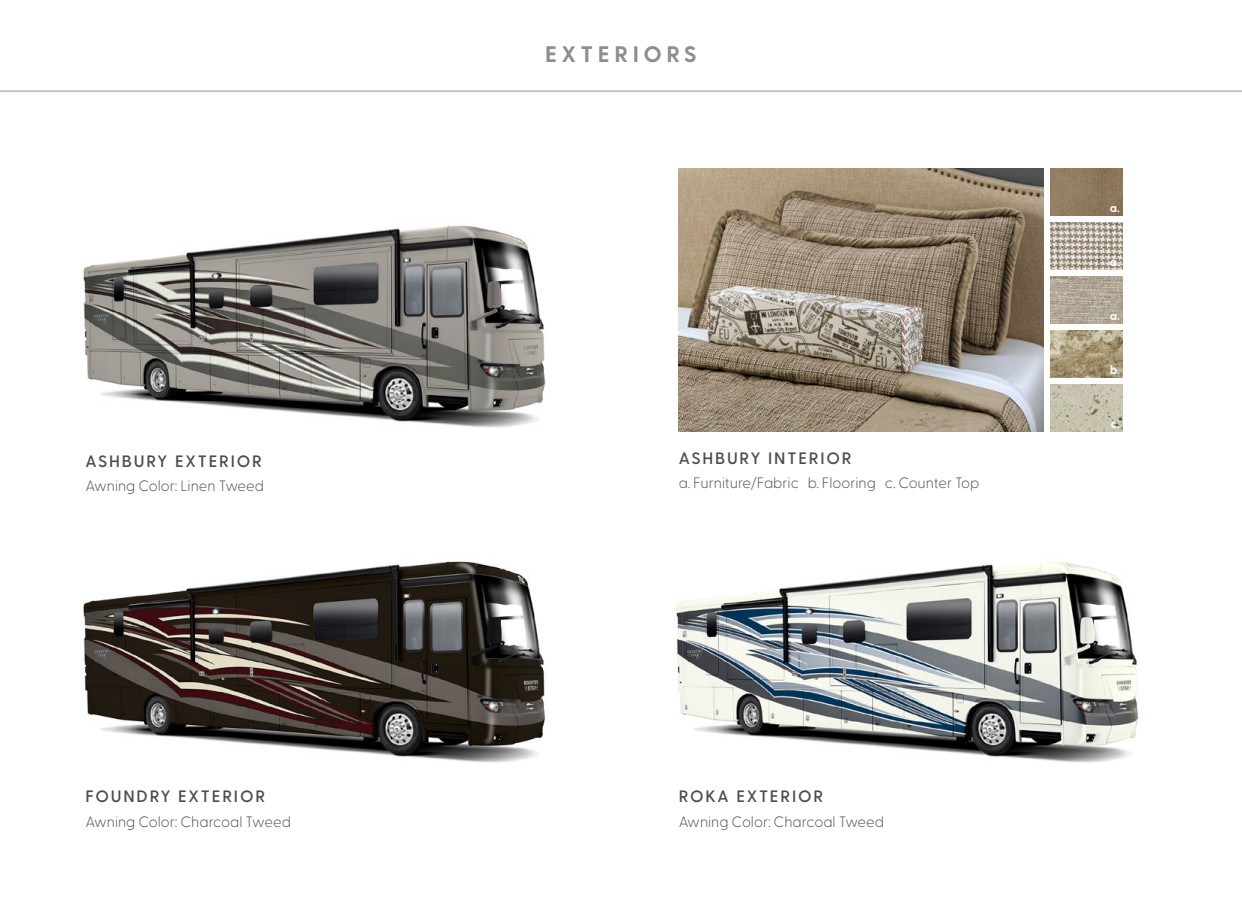
<style>
.page{position:relative;width:1242px;height:918px;background:#fff}
.page>*{position:absolute;margin:0;border:0;box-sizing:border-box;transform-origin:0 0}
.t1{font:700 22.5px "Greycliff CF";letter-spacing:.2em;color:#8b8f91}
.t2{font:600 16.5px "Greycliff CF";letter-spacing:.11em;color:#4d4d4f}
.t3{font:200 15px "Greycliff CF";color:#4d4d4f}
.t4{font:700 12px "Greycliff CF";color:#fff}
</style>
<div class="page">
<hr style="left:0;top:91px;width:1242px;height:1px;background:#8b8f91">
<img style="left:679px;top:169px;width:364px;height:263px">
<img style="left:1050px;top:384px;width:73px;height:48px">
<img style="left:1050px;top:330px;width:73px;height:48px">
<img style="left:1050px;top:168px;width:73px;height:48px">
<img style="left:1050px;top:222px;width:73px;height:48px">
<img style="left:1050px;top:276px;width:73px;height:48px">
<img style="left:83px;top:225px;width:463px;height:203px">
<img style="left:83px;top:561px;width:463px;height:202px">
<img style="left:676px;top:561px;width:463px;height:202px">
<p class="t2" style="left:86px;top:451px;width:178px">ASHBURY EXTERIOR</p>
<p class="t3" style="left:85px;top:477px;width:180px">Awning Color: Linen Tweed</p>
<p class="t2" style="left:86px;top:787px;width:181px">FOUNDRY EXTERIOR</p>
<p class="t3" style="left:85px;top:813px;width:207px">Awning Color: Charcoal Tweed</p>
<h1 class="t1" style="left:545px;top:41px;width:153px">EXTERIORS</h1>
<p class="t2" style="left:679px;top:448px;width:174px">ASHBURY INTERIOR</p>
<p class="t3" style="left:679px;top:474px;width:302px">a. Furniture/Fabric b. Flooring c. Counter Top</p>
<p class="t2" style="left:679px;top:787px;width:146px">ROKA EXTERIOR</p>
<p class="t3" style="left:679px;top:813px;width:207px">Awning Color: Charcoal Tweed</p>
<p class="t4" style="left:1110px;top:201px;width:12px">a.</p>
<p class="t4" style="left:1110px;top:255px;width:12px">a.</p>
<p class="t4" style="left:1110px;top:308px;width:12px">a.</p>
<p class="t4" style="left:1110px;top:362px;width:11px">b.</p>
<p class="t4" style="left:1111px;top:416px;width:11px">c.</p>
</div>
